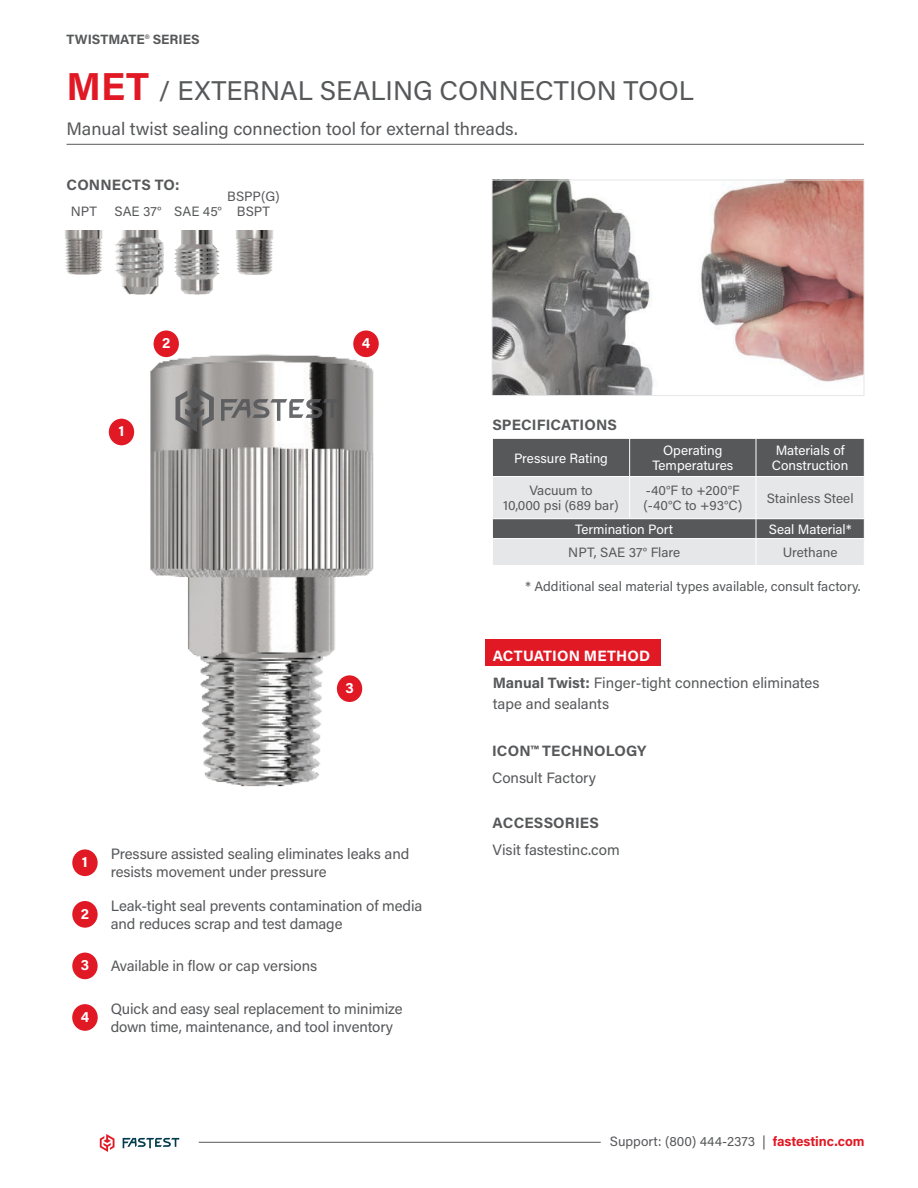
<style>
.page{position:relative;width:918px;height:1188px;background:#fff}
.page>*{position:absolute;margin:0;border:0;box-sizing:border-box;transform-origin:0 0}
.t1{font:27px "Acumin Pro";color:#57585a}
.t2{font:18px "Acumin Pro";color:#57585a}
.Table___Label_body{font:15px/18px "Acumin Pro";letter-spacing:-.01em;color:#57585a}
.Body_copy{font:700 15px "Acumin Pro";letter-spacing:.01em;color:#57585a}
.Subhead_80_Black{font:700 15px "Acumin Pro";letter-spacing:.01em;color:#57585a}
.t3{font:700 15px "Acumin Pro";letter-spacing:.01em;color:#fff}
.Body_copy-2{font:15px "Acumin Pro";color:#57585a}
.Footnote_copy{font:13.5px "Acumin Pro";color:#57585a}
.Table___Label_body-2{font:13.5px/15px "Acumin Pro";color:#57585a}
.Table___Label_body-3{font:13.5px/15px "Acumin Pro";color:#fff;text-align:center}
.t4{font:700 13.5px "Acumin Pro";color:#57585a}
.s1{font-weight:400}
.s2{font-weight:700;font-size:39px;color:#e01925}
.s3{font-weight:700}
.s4{font-weight:700;color:#e01925}
</style>
<div class="page">
<div style="left:485px;top:639px;width:175px;height:27px;background:#e01925"></div>
<svg style="left:492px;top:438px;width:373px;height:127px;background:#a8a9ab"></svg>
<div style="left:72px;top:849px;width:26px;height:27px;background:#e01925;border-radius:50%"></div>
<div style="left:72px;top:901px;width:26px;height:27px;background:#e01925;border-radius:50%"></div>
<div style="left:72px;top:953px;width:26px;height:26px;background:#e01925;border-radius:50%"></div>
<div style="left:72px;top:1004px;width:26px;height:27px;background:#e01925;border-radius:50%"></div>
<img style="left:494px;top:182px;width:368px;height:212px">
<div style="left:492px;top:180px;width:372px;height:216px;border:1px solid #e6e7e9"></div>
<hr style="left:67px;top:144px;width:797px;height:1px;background:#57585a">
<img style="left:108px;top:331px;width:271px;height:456px">
<div style="left:109px;top:419px;width:25px;height:26px;background:#e01925;border-radius:50%"></div>
<div style="left:154px;top:330px;width:25px;height:27px;background:#e01925;border-radius:50%"></div>
<div style="left:337px;top:675px;width:25px;height:27px;background:#e01925;border-radius:50%"></div>
<div style="left:353px;top:330px;width:26px;height:27px;background:#e01925;border-radius:50%"></div>
<img style="left:236px;top:231px;width:37px;height:44px">
<img style="left:115px;top:231px;width:49px;height:64px">
<img style="left:174px;top:231px;width:46px;height:64px">
<img style="left:65px;top:231px;width:38px;height:44px">
<svg style="left:175px;top:385px;width:39px;height:47px;background:#7e7c7c"></svg>
<svg style="left:221px;top:399px;width:119px;height:22px"></svg>
<hr style="left:199px;top:1142px;width:402px;height:1px;background:#57585a">
<svg style="left:100px;top:1134px;width:14px;height:18px"></svg>
<svg style="left:123px;top:1138px;width:56px;height:10px"></svg>
<p class="t4" style="left:67px;top:30px;width:135px">TWISTMATE<span class="s1">®</span> SERIES</p>
<p class="t1" style="left:67px;top:72px;width:629px"><span class="s2">MET</span> / EXTERNAL SEALING CONNECTION TOOL</p>
<p class="t2" style="left:67px;top:117px;width:453px">Manual twist sealing connection tool for external threads.</p>
<p class="Body_copy" style="left:67px;top:175px;width:115px">CONNECTS TO:</p>
<p class="Footnote_copy" style="left:227px;top:187px;width:54px">BSPP(G)</p>
<p class="Footnote_copy" style="left:71px;top:202px;width:28px">NPT</p>
<p class="Footnote_copy" style="left:114px;top:202px;width:49px">SAE 37°</p>
<p class="Footnote_copy" style="left:174px;top:202px;width:49px">SAE 45°</p>
<p class="Footnote_copy" style="left:237px;top:202px;width:35px">BSPT</p>
<p class="t3" style="left:119px;top:421px;width:7px">1</p>
<p class="t3" style="left:162px;top:332px;width:10px">2</p>
<p class="t3" style="left:362px;top:332px;width:10px">4</p>
<p class="t3" style="left:345px;top:677px;width:10px">3</p>
<p class="t3" style="left:82px;top:851px;width:7px">1</p>
<p class="Table___Label_body" style="left:111px;top:844px;width:300px">Pressure assisted sealing eliminates leaks and resists movement under pressure</p>
<p class="t3" style="left:81px;top:903px;width:10px">2</p>
<p class="Table___Label_body" style="left:111px;top:896px;width:313px">Leak-tight seal prevents contamination of media and reduces scrap and test damage</p>
<p class="t3" style="left:81px;top:955px;width:10px">3</p>
<p class="Table___Label_body" style="left:111px;top:957px;width:208px">Available in flow or cap versions</p>
<p class="t3" style="left:81px;top:1006px;width:10px">4</p>
<p class="Table___Label_body" style="left:111px;top:999px;width:293px">Quick and easy seal replacement to minimize down time, maintenance, and tool inventory</p>
<p class="Subhead_80_Black" style="left:492px;top:414px;width:126px">SPECIFICATIONS</p>
<p class="Table___Label_body-3" style="left:514px;top:450px;width:95px">Pressure Rating</p>
<p class="Table___Label_body-3" style="left:652px;top:442px;width:82px">Operating<br>Temperatures</p>
<p class="Table___Label_body-3" style="left:772px;top:442px;width:78px;text-align:left">Materials of<br>Construction</p>
<p class="Table___Label_body-2" style="left:529px;top:482px;width:65px">Vacuum to</p>
<p class="Table___Label_body-2" style="left:503px;top:497px;width:117px">10,000 psi (689 bar)</p>
<p class="Table___Label_body-2" style="left:643px;top:482px;width:100px">-40°F to +200°F (-40°C to +93°C)</p>
<p class="Table___Label_body-2" style="left:767px;top:490px;width:88px">Stainless Steel</p>
<p class="Table___Label_body-3" style="left:575px;top:521px;width:100px">Termination Port</p>
<p class="Table___Label_body-3" style="left:769px;top:521px;width:84px">Seal Material*</p>
<p class="Table___Label_body-2" style="left:568px;top:544px;width:113px">NPT, SAE 37° Flare</p>
<p class="Table___Label_body-2" style="left:783px;top:544px;width:56px">Urethane</p>
<p class="Footnote_copy" style="left:526px;top:577px;width:337px">* Additional seal material types available, consult factory.</p>
<p class="t3" style="left:493px;top:645px;width:159px">ACTUATION METHOD</p>
<p class="Table___Label_body" style="left:493px;top:673px;width:328px"><span class="s3">Manual Twist:</span> Finger-tight connection eliminates</p>
<p class="Table___Label_body" style="left:493px;top:694px;width:118px">tape and sealants</p>
<p class="Body_copy" style="left:492px;top:740px;width:156px">ICON™ TECHNOLOGY</p>
<p class="Body_copy-2" style="left:492px;top:767px;width:106px">Consult Factory</p>
<p class="Subhead_80_Black" style="left:493px;top:812px;width:108px">ACCESSORIES</p>
<p class="Table___Label_body" style="left:493px;top:840px;width:129px">Visit fastestinc.com</p>
<p class="Footnote_copy" style="left:610px;top:1132px;width:256px">Support: (800) 444-2373 | <span class="s4">fastestinc.com</span></p>
</div>
